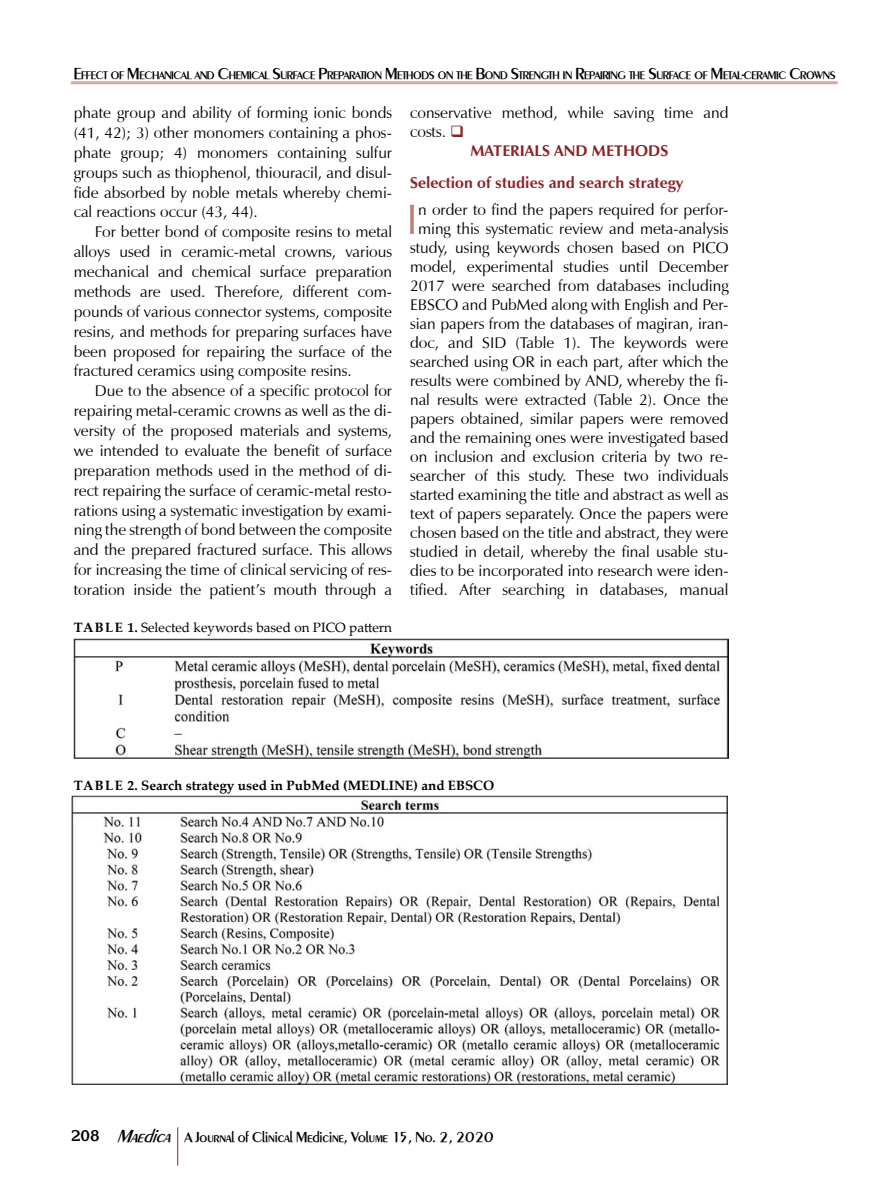
<style>
.page{position:relative;width:893px;height:1191px;background:#fff}
.page>*{position:absolute;margin:0;border:0;box-sizing:border-box;transform-origin:0 0}
.t1{font:43.35px "Z Humanist Normal";color:#b98272}
.t2{font:15.75px/19.8px "Z Humanist Normal";color:#000;text-align:justify}
.t3{font:700 15.75px/31.8px "Z Humanist";color:#8a2529}
.t4{font:500 15px "Peinaud";letter-spacing:-.005em;color:#000}
.t5{font:700 13.5px "Palatino Linotype";color:#000}
.t6{font:13.5px "Palatino Linotype";color:#000}
.t7{font:500 11.55px "Peinaud";letter-spacing:-.03em;color:#000}
.s1{font-size:16.5px}
.s2{font-weight:700}
.s3{color:#8a2529}
.s4{font-family:"Korina";font-weight:700}
.s5{font-style:italic;font-size:18px}
</style>
<div class="page">
<hr style="left:71px;top:81px;width:767px;height:3px;background:#d0aca0">
<hr style="left:177px;top:1127px;width:1px;height:38px;background:#8a2529">
<img style="left:74px;top:639px;width:654px;height:120px">
<img style="left:71px;top:795px;width:656px;height:289px">
<p class="t7" style="left:74px;top:68px;width:763px"><span class="s1">E</span>FFECT OF <span class="s1">M</span>ECHANICAL AND <span class="s1">C</span>HEM ICAL <span class="s1">S</span>URFACE <span class="s1">P</span>REPARATION <span class="s1">M</span>ETHODS ON THE <span class="s1">B</span>OND <span class="s1">S</span>TRENGTH IN <span class="s1">R</span>EPAIRING THE <span class="s1">S</span>URFACE OF <span class="s1">M</span>ETAL<span class="s1">-</span>CERAMIC <span class="s1">C</span>ROWNS</p>
<p class="t2" style="left:74px;top:103px;width:320px">phate group and ability of forming ionic bonds (41, 42); 3) other monomers containing a phos&shy;phate group; 4) monomers containing sulfur groups such as thiophenol, thiouracil, and disul&shy;fide absorbed by noble metals whereby chemi&shy;cal reactions occur (43, 44).</p>
<p class="t2" style="left:74px;top:222px;width:320px;text-indent:21px">For better bond of composite resins to metal alloys used in ceramic-metal crowns, various mechanical and chemical surface preparation methods are used. Therefore, different com&shy;pounds of various connector systems, composite resins, and methods for preparing surfaces have been proposed for repairing the surface of the fractured ceramics using composite resins.</p>
<p class="t2" style="left:74px;top:381px;width:320px;text-indent:21px">Due to the absence of a specific protocol for repairing metal-ceramic crowns as well as the di&shy;versity of the proposed materials and systems, we intended to evaluate the benefit of surface preparation methods used in the method of di&shy;rect repairing the surface of ceramic-metal resto&shy;rations using a systematic investigation by exami&shy;ning the strength of bond between the composite and the prepared fractured surface. This allows for increasing the time of clinical servicing of res&shy;toration inside the patient’s mouth through a</p>
<p class="t6" style="left:74px;top:617px;width:320px"><span class="s2">TABLE 1.</span> Selected keywords based on PICO pattern</p>
<p class="t2" style="left:410px;top:103px;width:320px;line-height:19px">conservative method, while saving time and costs. <span class="s3">❑</span></p>
<p class="t3" style="left:410px;top:135px;width:275px;text-indent:60px">MATERIALS AND METHODS<br>Selection of studies and search strategy</p>
<h1 class="t1" style="left:406px;top:194px;width:13px">I</h1>
<p class="t2" style="left:410px;top:201px;width:320px;line-height:18.9px;text-align:center">n order to find the papers required for perfor&shy;ming this systematic review and meta-analysis study, using keywords chosen based on PICO model, experimental studies until December 2017 were searched from databases including EBSCO and PubMed along with English and Per&shy;sian papers from the databases of magiran, iran&shy;doc, and SID (Table 1). The keywords were searched using OR in each part, after which the results were combined by AND, whereby the fi&shy;nal results were extracted (Table 2). Once the papers obtained, similar papers were removed and the remaining ones were investigated based on inclusion and exclusion criteria by two re&shy;searcher of this study. These two individuals started examining the title and abstract as well as text of papers separately. Once the papers were chosen based on the title and abstract, they were studied in detail, whereby the final usable stu&shy;dies to be incorporated into research were iden&shy;tified. After searching in databases, manual</p>
<p class="t5" style="left:74px;top:775px;width:422px">TABLE 2. Search strategy used in PubMed (MEDLINE) and EBSCO</p>
<p class="t4" style="left:71px;top:1127px;width:424px"><span class="s4">208</span> <span class="s5">Maedica</span> A Journal of Clinical Medicine, Volume 15, No. 2, 2020</p>
</div>
